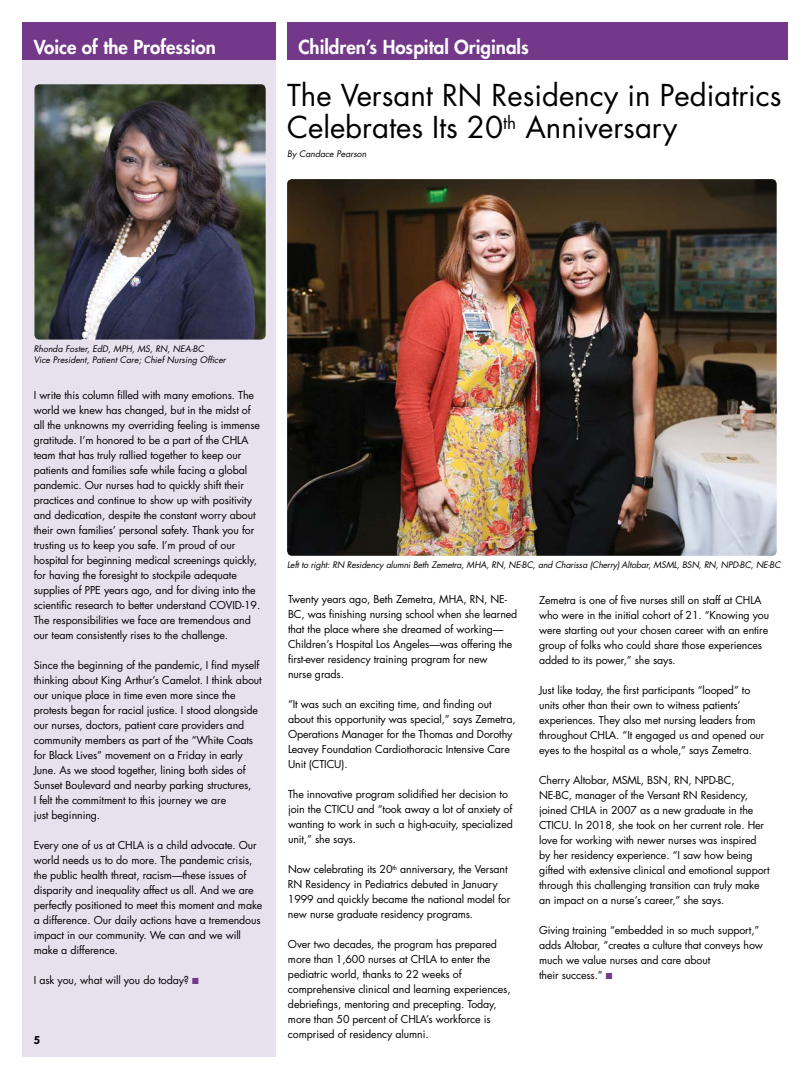
<style>
.page{position:relative;width:810px;height:1080px;background:#fff}
.page>*{position:absolute;margin:0;border:0;box-sizing:border-box;transform-origin:0 0}
.t1{font:29.38px/32.5px "Futura";color:#000}
.t2{font:800 18.75px "Futura";color:#fff}
.t3{font:700 11.25px "VAG Rounded Std";color:#000}
.t4{font:10.62px/15px "Futura";letter-spacing:-.01em;color:#000}
.t5{font:italic 8.75px/10.5px "Futura";letter-spacing:-.015em;color:#000}
.s1{color:#74388b}
</style>
<div class="page">
<div style="left:22px;top:22px;width:254px;height:1036px;background:#e7e1ee"></div>
<div style="left:22px;top:22px;width:254px;height:38px;background:#74388b"></div>
<div style="left:287px;top:22px;width:501px;height:38px;background:#74388b"></div>
<img style="left:287px;top:179px;width:490px;height:377px">
<img style="left:34px;top:84px;width:232px;height:256px">
<h2 class="t2" style="left:34px;top:35px;width:184px">Voice of the Profession</h2>
<h2 class="t2" style="left:298px;top:35px;width:232px">Children’s Hospital Originals</h2>
<h1 class="t1" style="left:287px;top:78px;width:496px">The Versant RN Residency in Pediatrics<br>Celebrates Its 20<sup>th</sup> Anniversary</h1>
<p class="t5" style="left:287px;top:148px;width:81px">By Candace Pearson</p>
<p class="t5" style="left:34px;top:344px;width:194px">Rhonda Foster, EdD, MPH, MS, RN, NEA-BC<br>Vice President, Patient Care; Chief Nursing Officer</p>
<p class="t4" style="left:34px;top:387px;width:228px">I write this column filled with many emotions. The world we knew has changed, but in the midst of all the unknowns my overriding feeling is immense gratitude. I’m honored to be a part of the CHLA team that has truly rallied together to keep our patients and families safe while facing a global pandemic. Our nurses had to quickly shift their practices and continue to show up with positivity and dedication, despite the constant worry about their own families’ personal safety. Thank you for trusting us to keep you safe. I’m proud of our hospital for beginning medical screenings quickly, for having the foresight to stockpile adequate supplies of PPE years ago, and for diving into the scientific research to better understand COVID-19.<br>The responsibilities we face are tremendous and our team consistently rises to the challenge.</p>
<p class="t4" style="left:34px;top:657px;width:230px">Since the beginning of the pandemic, I find myself thinking about King Arthur’s Camelot. I think about our unique place in time even more since the protests began for racial justice. I stood alongside our nurses, doctors, patient care providers and community members as part of the “White Coats for Black Lives” movement on a Friday in early June. As we stood together, lining both sides of Sunset Boulevard and nearby parking structures,<br>I felt the commitment to this journey we are<br>just beginning.</p>
<p class="t4" style="left:34px;top:837px;width:230px">Every one of us at CHLA is a child advocate. Our world needs us to do more. The pandemic crisis, the public health threat, racism—these issues of disparity and inequality affect us all. And we are perfectly positioned to meet this moment and make a difference. Our daily actions have a tremendous impact in our community. We can and we will make a difference.</p>
<p class="t4" style="left:34px;top:972px;width:167px">I ask you, what will you do today? <span class="s1">■</span></p>
<p class="t3" style="left:34px;top:1033px;width:8px">5</p>
<p class="t5" style="left:287px;top:560px;width:495px">Left to right: RN Residency alumni Beth Zemetra, MHA, RN, NE-BC, and Charissa (Cherry) Altobar, MSML, BSN, RN, NPD-BC, NE-BC</p>
<p class="t4" style="left:288px;top:592px;width:231px">Twenty years ago, Beth Zemetra, MHA, RN, NE-BC, was finishing nursing school when she learned that the place where she dreamed of working— Children’s Hospital Los Angeles—was offering the first-ever residency training program for new<br>nurse grads.</p>
<p class="t4" style="left:288px;top:697px;width:229px">“It was such an exciting time, and finding out about this opportunity was special,” says Zemetra, Operations Manager for the Thomas and Dorothy Leavey Foundation Cardiothoracic Intensive Care Unit (CTICU).</p>
<p class="t4" style="left:288px;top:787px;width:226px">The innovative program solidified her decision to join the CTICU and “took away a lot of anxiety of wanting to work in such a high-acuity, specialized unit,” she says.</p>
<p class="t4" style="left:288px;top:862px;width:224px">Now celebrating its 20<sup>th</sup> anniversary, the Versant RN Residency in Pediatrics debuted in January 1999 and quickly became the national model for new nurse graduate residency programs.</p>
<p class="t4" style="left:288px;top:937px;width:224px">Over two decades, the program has prepared more than 1,600 nurses at CHLA to enter the pediatric world, thanks to 22 weeks of comprehensive clinical and learning experiences, debriefings, mentoring and precepting. Today, more than 50 percent of CHLA’s workforce is comprised of residency alumni.</p>
<p class="t4" style="left:539px;top:593px;width:232px">Zemetra is one of five nurses still on staff at CHLA who were in the initial cohort of 21. “Knowing you were starting out your chosen career with an entire group of folks who could share those experiences added to its power,” she says.</p>
<p class="t4" style="left:539px;top:683px;width:227px">Just like today, the first participants “looped” to units other than their own to witness patients’ experiences. They also met nursing leaders from throughout CHLA. “It engaged us and opened our eyes to the hospital as a whole,” says Zemetra.</p>
<p class="t4" style="left:539px;top:773px;width:232px">Cherry Altobar, MSML, BSN, RN, NPD-BC, NE-BC, manager of the Versant RN Residency, joined CHLA in 2007 as a new graduate in the CTICU. In 2018, she took on her current role. Her love for working with newer nurses was inspired by her residency experience. “I saw how being gifted with extensive clinical and emotional support through this challenging transition can truly make an impact on a nurse’s career,” she says.</p>
<p class="t4" style="left:539px;top:923px;width:225px">Giving training “embedded in so much support,” adds Altobar, “creates a culture that conveys how much we value nurses and care about<br>their success.” <span class="s1">■</span></p>
</div>
